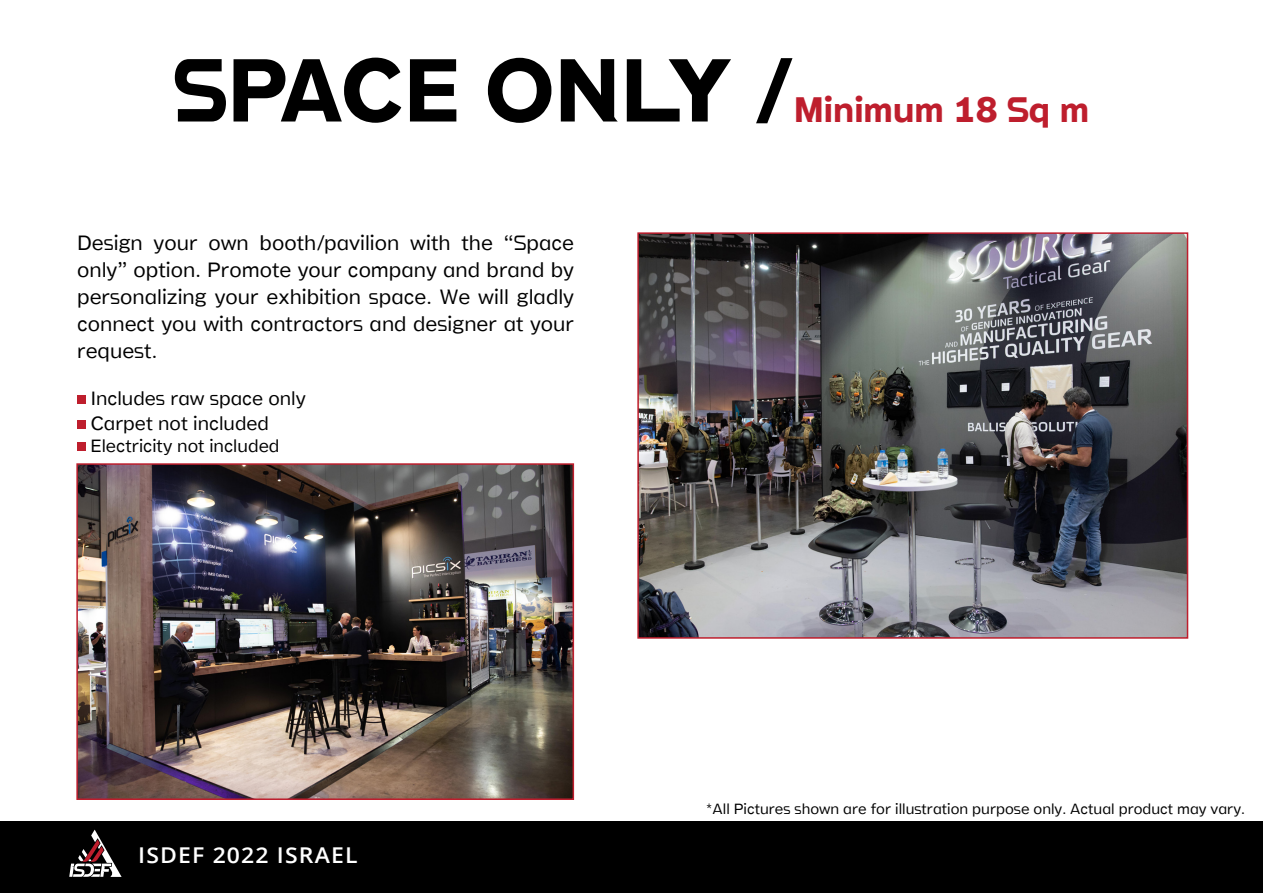
<style>
.page{position:relative;width:1263px;height:893px;background:#fff}
.page>*{position:absolute;margin:0;border:0;box-sizing:border-box;transform-origin:0 0}
.t1{font:700 90px "Stamen";color:#000}
.t2{font:700 36px "Stamen";color:#be1e2d}
.t3{font:600 21.75px "Open Sans";letter-spacing:.05em;color:#fff;scale:1.06 1}
.t4{font:200 21px/27px "Stamen";color:#000;text-align:justify}
.t5{font:200 19.5px/25.5px "Stamen";color:#000}
.t6{font:200 18px "Stamen";color:#000}
.t7{font:200 15px "Stamen";color:#000}
</style>
<div class="page">
<div style="left:0;top:821px;width:1263px;height:72px;background:#000"></div>
<svg style="left:69px;top:830px;width:53px;height:47px"></svg>
<div style="left:77px;top:395px;width:9px;height:9px;background:#be1e2d"></div>
<div style="left:77px;top:421px;width:9px;height:8px;background:#be1e2d"></div>
<div style="left:77px;top:442px;width:9px;height:9px;background:#be1e2d"></div>
<img style="left:640px;top:235px;width:545px;height:401px">
<div style="left:637px;top:232px;width:551px;height:407px;border:2px solid #be1e2d"></div>
<img style="left:79px;top:466px;width:492px;height:331px">
<div style="left:76px;top:463px;width:498px;height:337px;border:2px solid #be1e2d"></div>
<h1 class="t1" style="left:174px;top:21px;width:621px">SPACE ONLY /</h1>
<h2 class="t2" style="left:794px;top:81px;width:297px">Minimum 18 Sq m</h2>
<p class="t4" style="left:77px;top:229px;width:498px">Design your own booth/pavilion with the “Space only” option. Promote your company and brand by personalizing your exhibition space. We will gladly connect you with contractors and designer at your request.</p>
<p class="t5" style="left:91px;top:386px;width:217px">Includes raw space only<br>Carpet not included</p>
<p class="t6" style="left:90px;top:434px;width:191px">Electricity not included</p>
<p class="t3" style="left:138px;top:840px;width:208px">ISDEF 2022 ISRAEL</p>
<p class="t7" style="left:706px;top:800px;width:541px">*All Pictures shown are for illustration purpose only. Actual product may vary.</p>
</div>
